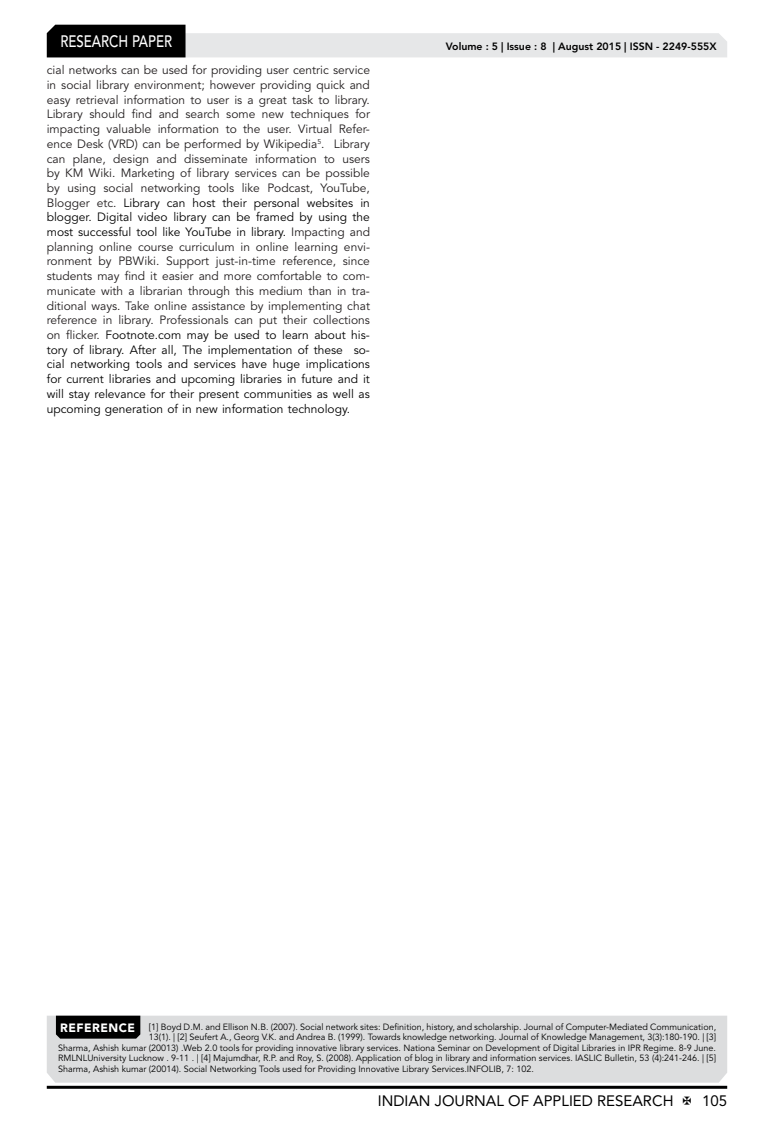
<style>
.page{position:relative;width:774px;height:1136px;background:#fff}
.page>*{position:absolute;margin:0;border:0;box-sizing:border-box;transform-origin:0 0}
.t1{font:500 16.5px "Avenir LT Std";color:#fff;scale:.8 1}
.t2{font:15px "Avenir LT Std";color:#000}
.t3{font:12px/14.7px "Avenir LT Std";color:#231f20;text-align:justify}
.t4{font:800 10.5px "Avenir LT Std";color:#000}
.t5{font:9px "Avenir LT Std";color:#000}
.s1{color:#000}
.s2{font-weight:900;font-size:12px;color:#fff}
</style>
<div class="page">
<hr style="left:47px;top:1085px;width:680px;height:3px;background:#000">
<svg style="left:47px;top:25px;width:680px;height:32px"></svg>
<div style="left:47px;top:1015px;width:680px;height:67px;background:#dcddde"></div>
<div style="left:56px;top:1015px;width:84px;height:23px;background:#000"></div>
<h1 class="t1" style="left:60px;top:32px;width:139px">RESEARCH PAPER</h1>
<p class="t3" style="left:47px;top:63px;width:325px">cial networks can be used for providing user centric service in social library environment; however providing quick and easy retrieval information to user is a great task to library.<br>Library should find and search some new techniques for impacting valuable information to the user. Virtual Refer&shy;ence Desk (VRD) can be performed by Wikipedia<sup>5</sup>. Library can plane, design and disseminate information to users by KM Wiki. Marketing of library services can be possible by using social networking tools like Podcast, YouTube, Blogger etc. <span class="s1">Library can host their personal websites in blogger. Digital video library can be framed by using the most successful tool like YouTube in library.</span> Impacting and planning online course curriculum in online learning envi&shy;ronment by PBWiki. Support just-in-time reference, since students may find it easier and more comfortable to com&shy;municate with a librarian through this medium than in tra&shy;ditional ways. Take online assistance by implementing chat reference in library. Professionals can put their collections on flicker. <span class="s1">Footnote.com may be used to learn about his&shy;tory of library. After all, The implementation of these so&shy;cial networking tools and services have huge implications for current libraries and upcoming libraries in future and it will stay relevance for their present communities as well as upcoming generation of in new information technology.</span></p>
<p class="t4" style="left:446px;top:41px;width:272px">Volume : 5 | Issue : 8 | August 2015 | ISSN - 2249-555X</p>
<p class="t5" style="left:60px;top:1021px;width:657px"><span class="s2">REFERENCE</span> [1] Boyd D.M. and Ellison N.B. (2007). Social network sites: Definition, history, and scholarship. Journal of Computer-Mediated Communication,</p>
<p class="t5" style="left:149px;top:1031px;width:569px">13(1). | [2] Seufert A., Georg V.K. and Andrea B. (1999). Towards knowledge networking. Journal of Knowledge Management, 3(3):180-190. | [3]</p>
<p class="t5" style="left:58px;top:1042px;width:659px">Sharma, Ashish kumar (20013) .Web 2.0 tools for providing innovative library services. Nationa Seminar on Development of Digital Libraries in IPR Regime. 8-9 June.</p>
<p class="t5" style="left:58px;top:1052px;width:660px">RMLNLUniversity Lucknow . 9-11 . | [4] Majumdhar, R.P. and Roy, S. (2008). Application of blog in library and information services. IASLIC Bulletin, 53 (4):241-246. | [5]</p>
<p class="t5" style="left:58px;top:1063px;width:477px">Sharma, Ashish kumar (20014). Social Networking Tools used for Providing Innovative Library Services.INFOLIB, 7: 102.</p>
<p class="t2" style="left:378px;top:1091px;width:297px">INDIAN JOURNAL OF APPLIED RESEARCH</p>
<p class="t2" style="left:702px;top:1091px;width:27px">105</p>
</div>
